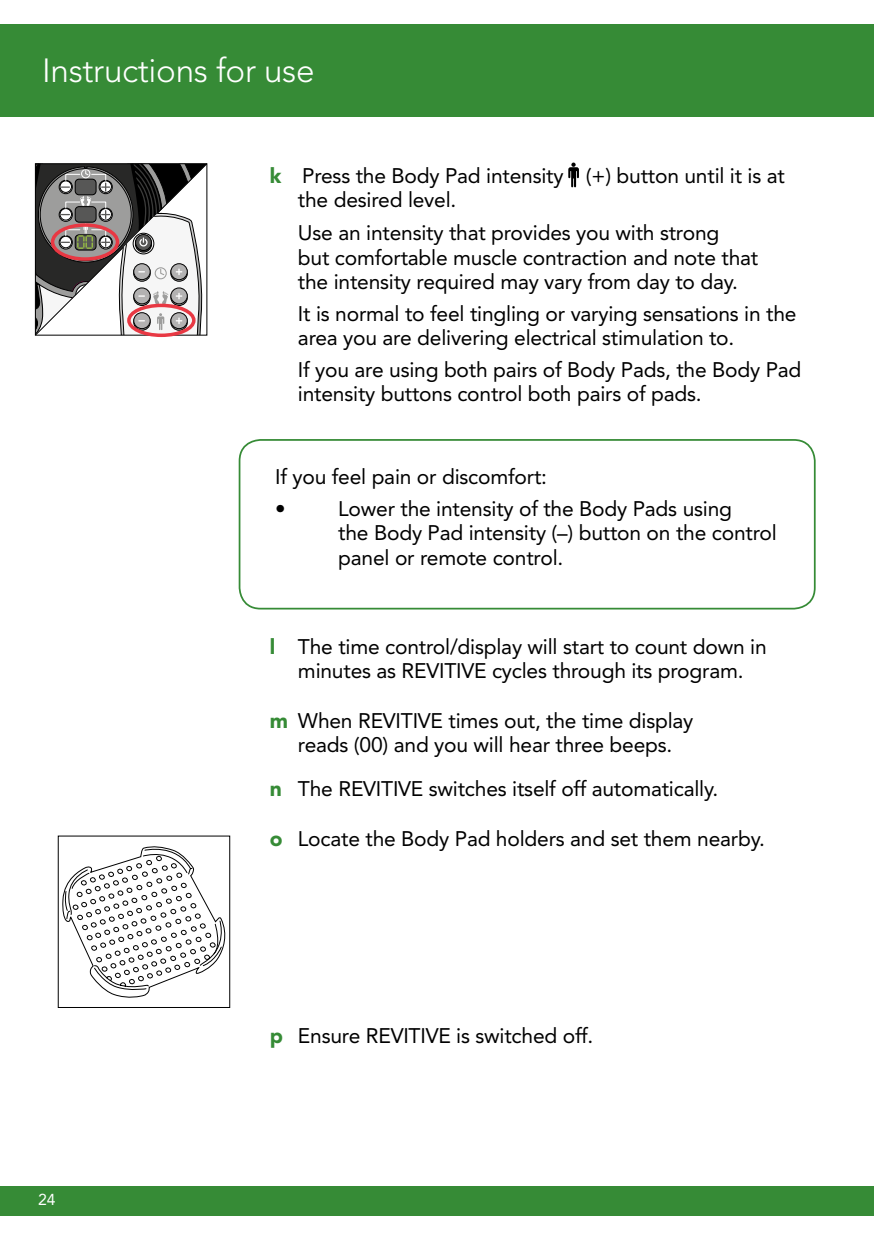
<style>
.page{position:relative;width:874px;height:1241px;background:#fff}
.page>*{position:absolute;margin:0;border:0;box-sizing:border-box;transform-origin:0 0}
.t1{font:300 33.25px "Avenir LT";letter-spacing:-.01em;color:#fff}
.t2{font:21px/24.5px "Avenir LT";letter-spacing:-.01em;color:#000}
.t3{font:15.75px "Avenir LT";color:#fff}
.s1{font-weight:900;color:#368b36}
</style>
<div class="page">
<div style="left:0;top:1186px;width:873px;height:29px;background:#368b36"></div>
<div style="left:0;top:25px;width:873px;height:92px;background:#368b36"></div>
<svg style="left:62px;top:846px;width:164px;height:152px"></svg>
<div style="left:238px;top:439px;width:577px;height:170px;border:2px solid #368b36;border-radius:21px"></div>
<svg style="left:34px;top:163px;width:174px;height:174px"></svg>
<svg style="left:35px;top:164px;width:172px;height:171px"></svg>
<svg style="left:568px;top:162px;width:10px;height:25px"></svg>
<h1 class="t1" style="left:42px;top:51px;width:274px">Instructions for use</h1>
<p class="t2" style="left:298px;top:163px;width:488px;text-indent:-28px"><span class="s1">k</span> Press the Body Pad intensity (+) button until it is at the desired level.</p>
<p class="t2" style="left:298px;top:221px;width:461px">Use an intensity that provides you with strong<br>but comfortable muscle contraction and note that the intensity required may vary from day to day.</p>
<p class="t2" style="left:298px;top:301px;width:500px">It is normal to feel tingling or varying sensations in the area you are delivering electrical stimulation to.</p>
<p class="t2" style="left:298px;top:357px;width:504px">If you are using both pairs of Body Pads, the Body Pad intensity buttons control both pairs of pads.</p>
<p class="t2" style="left:275px;top:461px;width:273px;line-height:31.5px">If you feel pain or discomfort: •</p>
<p class="t2" style="left:338px;top:496px;width:440px">Lower the intensity of the Body Pads using<br>the Body Pad intensity (–) button on the control panel or remote control.</p>
<p class="t2" style="left:269px;top:634px;width:498px;text-align:center"><span class="s1">l</span> The time control/display will start to count down in minutes as REVITIVE cycles through its program.</p>
<p class="t2" style="left:269px;top:708px;width:425px;text-align:center"><span class="s1">m</span> When REVITIVE times out, the time display reads (00) and you will hear three beeps.</p>
<p class="t2" style="left:269px;top:777px;width:450px"><span class="s1">n</span> The REVITIVE switches itself off automatically.</p>
<p class="t2" style="left:269px;top:826px;width:496px"><span class="s1">o</span> Locate the Body Pad holders and set them nearby.</p>
<p class="t3" style="left:38px;top:1189px;width:19px">24</p>
<p class="t2" style="left:269px;top:1023px;width:325px"><span class="s1">p</span> Ensure REVITIVE is switched off.</p>
</div>
